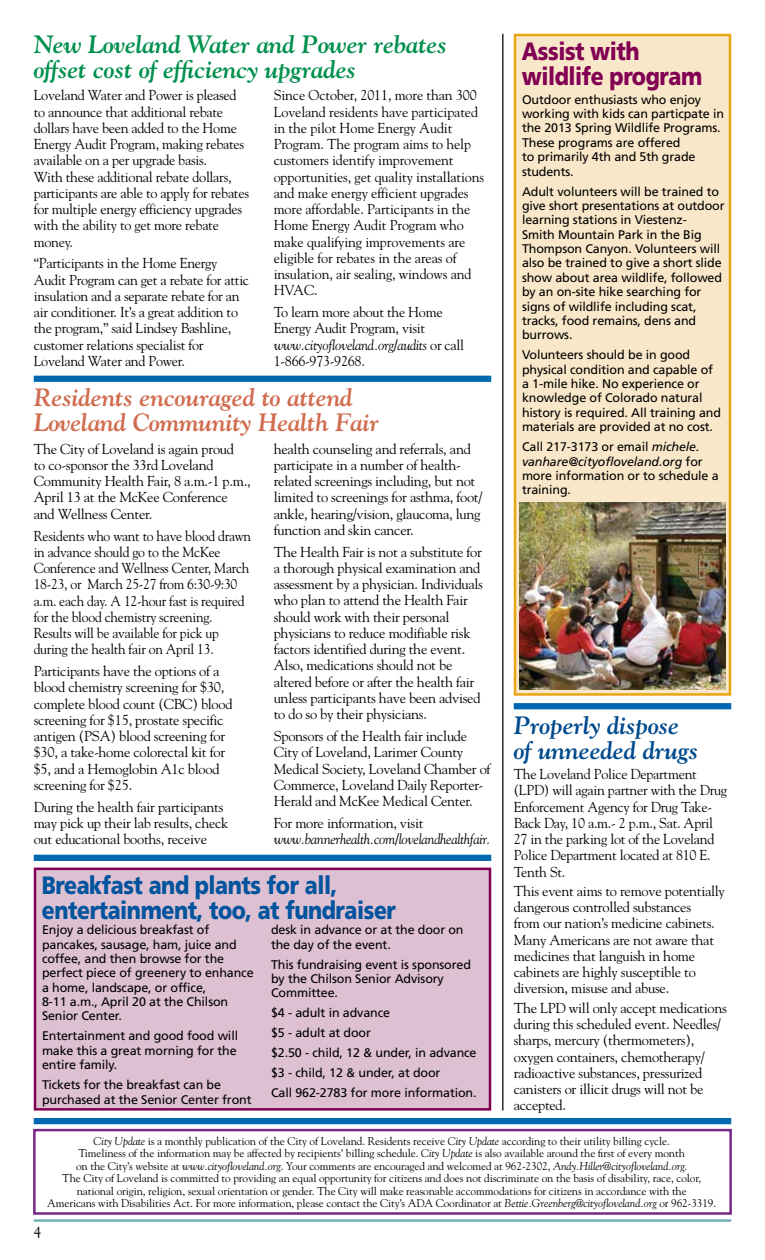
<style>
.page{position:relative;width:765px;height:1260px;background:#fff}
.page>*{position:absolute;margin:0;border:0;box-sizing:border-box;transform-origin:0 0}
.t1{font:italic 700 25px/25px "Goudy";letter-spacing:-.01em;color:#00904d}
.t2{font:900 25px/25px "Frutiger";letter-spacing:-.02em;color:#00549e;scale:.85 1}
.t3{font:italic 700 25px/25px "Goudy";letter-spacing:-.01em;color:#d06c4f}
.t4{font:italic 700 25px/25px "Goudy";letter-spacing:-.01em;color:#004b8d}
.t5{font:900 25px/25px "Frutiger";letter-spacing:-.02em;color:#820053;scale:.85 1}
.t6{font:15px "Goudy";color:#000}
.t7{font:14.38px/16.2px "Goudy";letter-spacing:-.02em;color:#000}
.t8{font:14.38px/16.2px "Goudy";letter-spacing:-.02em;color:#000;scale:.95 1}
.t9{font:italic 14.38px "Goudy";letter-spacing:-.02em;color:#000}
.t10{font:12.5px/14.4px "Frutiger";letter-spacing:-.01em;color:#000}
.t11{font:11.25px/12.5px "Goudy";letter-spacing:-.01em;color:#000;text-align:center}
.s1{font-style:italic}
</style>
<div class="page">
<hr style="left:34px;top:1219px;width:697px;height:3px;background:#73afb7">
<div style="left:34px;top:1118px;width:697px;height:6px;background:#0067b1"></div>
<div style="left:33px;top:1129px;width:699px;height:86px;border:2px solid #78288b"></div>
<hr style="left:502px;top:34px;width:1px;height:1077px;background:#000">
<div style="left:514px;top:703px;width:217px;height:6px;background:#0067b1"></div>
<div style="left:34px;top:376px;width:457px;height:6px;background:#0067b1"></div>
<div style="left:34px;top:855px;width:457px;height:6px;background:#0067b1"></div>
<div style="left:514px;top:34px;width:217px;height:662px;background:#f9e7c9;border:2px solid #e7a614"></div>
<img style="left:519px;top:503px;width:206px;height:186px">
<div style="left:34px;top:868px;width:457px;height:243px;background:#ddc0d1;border:2px solid #820053"></div>
<h1 class="t1" style="left:34px;top:31px;width:415px">New Loveland Water and Power rebates offset cost of efficiency upgrades</h1>
<h1 class="t5" style="left:522px;top:38px;width:214px">Assist with wildlife program</h1>
<p class="t10" style="left:522px;top:92px;width:204px">Outdoor enthusiasts who enjoy working with kids can particpate in the 2013 Spring Wildlife Programs.<br>These programs are offered<br>to primarily 4th and 5th grade students.</p>
<p class="t10" style="left:522px;top:184px;width:204px">Adult volunteers will be trained to give short presentations at outdoor learning stations in Viestenz-<br>Smith Mountain Park in the Big<br>Thompson Canyon. Volunteers will also be trained to give a short slide show about area wildlife, followed by an on-site hike searching for signs of wildlife including scat, tracks, food remains, dens and burrows.</p>
<p class="t10" style="left:522px;top:348px;width:201px">Volunteers should be in good physical condition and capable of a 1-mile hike. No experience or knowledge of Colorado natural history is required. All training and materials are provided at no cost.</p>
<p class="t10" style="left:522px;top:440px;width:198px">Call 217-3173 or email <span class="s1">michele. vanhare@cityofloveland.org</span> for more information or to schedule a training.</p>
<p class="t7" style="left:274px;top:87px;width:212px">Since October, 2011, more than 300<br>Loveland residents have participated in the pilot Home Energy Audit<br>Program. The program aims to help customers identify improvement opportunities, get quality installations and make energy efficient upgrades more affordable. Participants in the<br>Home Energy Audit Program who make qualifying improvements are eligible for rebates in the areas of insulation, air sealing, windows and<br>HVAC.</p>
<p class="t7" style="left:274px;top:304px;width:192px">To learn more about the Home<br>Energy Audit Program, visit <span class="s1">www.cityofloveland.org/audits</span> or call<br>1-866-973-9268.</p>
<p class="t7" style="left:34px;top:87px;width:217px">Loveland Water and Power is pleased to announce that additional rebate dollars have been added to the Home Energy Audit Program, making rebates available on a per upgrade basis.<br>With these additional rebate dollars, participants are able to apply for rebates for multiple energy efficiency upgrades with the ability to get more rebate money.</p>
<p class="t7" style="left:34px;top:255px;width:217px">“Participants in the Home Energy Audit Program can get a rebate for attic insulation and a separate rebate for an air conditioner. It’s a great addition to the program,” said Lindsey Bashline, customer relations specialist for Loveland Water and Power.</p>
<h1 class="t3" style="left:34px;top:385px;width:347px">Residents encouraged to attend<br>Loveland Community Health Fair</h1>
<p class="t7" style="left:274px;top:440px;width:210px">health counseling and referrals, and participate in a number of health&shy;related screenings including, but not limited to screenings for asthma, foot/ ankle, hearing/vision, glaucoma, lung function and skin cancer.</p>
<p class="t7" style="left:274px;top:543px;width:211px">The Health Fair is not a substitute for a thorough physical examination and assessment by a physician. Individuals who plan to attend the Health Fair should work with their personal physicians to reduce modifiable risk factors identified during the event.<br>Also, medications should not be altered before or after the health fair unless participants have been advised to do so by their physicians.</p>
<p class="t7" style="left:274px;top:727px;width:218px">Sponsors of the Health fair include City of Loveland, Larimer County Medical Society, Loveland Chamber of Commerce, Loveland Daily Reporter-Herald and McKee Medical Center.</p>
<p class="t7" style="left:274px;top:814px;width:151px">For more information, visit</p>
<p class="t9" style="left:274px;top:831px;width:218px">www.bannerhealth.com/lovelandhealthfair.</p>
<p class="t7" style="left:34px;top:440px;width:218px">The City of Loveland is again proud<br>to co-sponsor the 33rd Loveland<br>Community Health Fair, 8 a.m.-1 p.m.,<br>April 13 at the McKee Conference and Wellness Center.</p>
<p class="t8" style="left:34px;top:527px;width:230px">Residents who want to have blood drawn in advance should go to the McKee Conference and Wellness Center, March 18-23, or March 25-27 from 6:30-9:30 a.m. each day. A 12-hour fast is required for the blood chemistry screening.<br>Results will be available for pick up during the health fair on April 13.</p>
<p class="t7" style="left:34px;top:663px;width:200px">Participants have the options of a blood chemistry screening for $30, complete blood count (CBC) blood screening for $15, prostate specific antigen (PSA) blood screening for $30, a take-home colorectal kit for $5, and a Hemoglobin A1c blood screening for $25.</p>
<p class="t7" style="left:34px;top:798px;width:196px">During the health fair participants may pick up their lab results, check out educational booths, receive</p>
<h1 class="t4" style="left:514px;top:713px;width:186px">Properly dispose of unneeded drugs</h1>
<p class="t7" style="left:514px;top:766px;width:215px">The Loveland Police Department (LPD) will again partner with the Drug<br>Enforcement Agency for Drug Take-<br>Back Day, 10 a.m.- 2 p.m., Sat. April<br>27 in the parking lot of the Loveland<br>Police Department located at 810 E.<br>Tenth St.</p>
<p class="t7" style="left:514px;top:882px;width:213px">This event aims to remove potentially dangerous controlled substances<br>from our nation’s medicine cabinets.<br>Many Americans are not aware that medicines that languish in home cabinets are highly susceptible to diversion, misuse and abuse.</p>
<p class="t7" style="left:514px;top:999px;width:215px">The LPD will only accept medications during this scheduled event. Needles/ sharps, mercury (thermometers), oxygen containers, chemotherapy/ radioactive substances, pressurized canisters or illicit drugs will not be accepted.</p>
<h1 class="t2" style="left:42px;top:872px;width:418px">Breakfast and plants for all, entertainment, too, at fundraiser</h1>
<p class="t10" style="left:42px;top:923px;width:213px">Enjoy a delicious breakfast of pancakes, sausage, ham, juice and coffee, and then browse for the perfect piece of greenery to enhance a home, landscape, or office,<br>8-11 a.m., April 20 at the Chilson<br>Senior Center.</p>
<p class="t10" style="left:42px;top:1029px;width:198px;text-align:justify">Entertainment and good food will make this a great morning for the entire family.</p>
<p class="t10" style="left:42px;top:1078px;width:211px">Tickets for the breakfast can be purchased at the Senior Center front</p>
<p class="t10" style="left:271px;top:923px;width:194px">desk in advance or at the door on the day of the event.</p>
<p class="t10" style="left:271px;top:957px;width:201px">This fundraising event is sponsored by the Chilson Senior Advisory<br>Committee.</p>
<p class="t10" style="left:271px;top:1003px;width:207px;line-height:20px">$4 - adult in advance<br>$5 - adult at door<br>$2.50 - child, 12 &amp; under, in advance $3 - child, 12 &amp; under, at door<br>Call 962-2783 for more information.</p>
<p class="t11" style="left:47px;top:1134px;width:671px"><span class="s1">City Update</span> is a monthly publication of the City of Loveland. Residents receive <span class="s1">City Update</span> according to their utility billing cycle.<br>Timeliness of the information may be affected by recipients’ billing schedule. <span class="s1">City Update</span> is also available around the first of every month<br>on the City’s website at <span class="s1">www.cityofloveland.org</span>. Your comments are encouraged and welcomed at 962-2302, <span class="s1">Andy.Hiller@cityofloveland.org</span>.<br>The City of Loveland is committed to providing an equal opportunity for citizens and does not discriminate on the basis of disability, race, color, national origin, religion, sexual orientation or gender. The City will make reasonable accommodations for citizens in accordance with the<br>Americans with Disabilities Act. For more information, please contact the City’s ADA Coordinator at <span class="s1">Bettie.Greenberg@cityofloveland.org</span> or 962-3319.</p>
<p class="t6" style="left:34px;top:1222px;width:9px">4</p>
</div>
